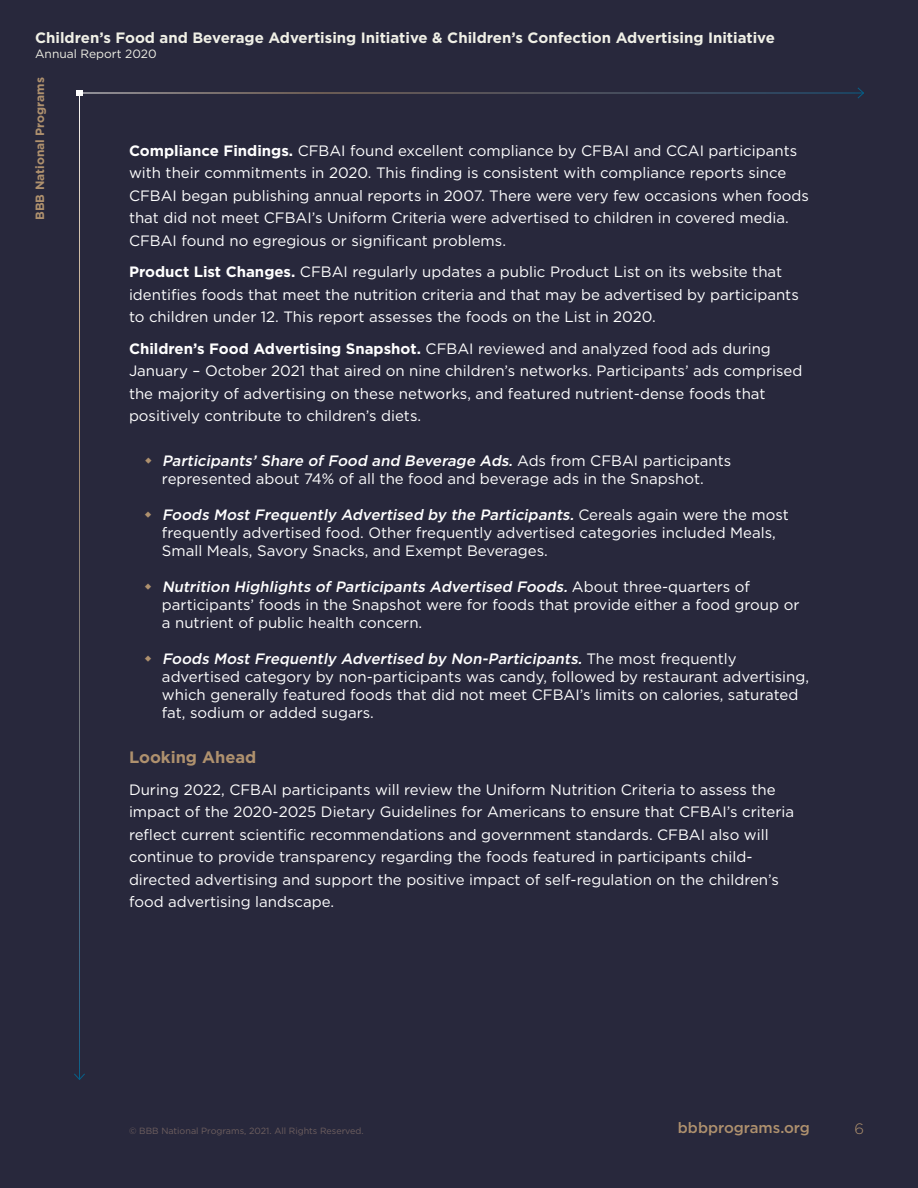
<style>
.page{position:relative;width:918px;height:1188px;background:#28283c}
.page>*{position:absolute;margin:0;border:0;box-sizing:border-box;transform-origin:0 0}
.t1{font:700 16.5px "Gotham";color:#af916e}
.t2{font:15px/22.5px "Gotham";color:#fff}
.t3{font:700 15px "Gotham";color:#f0f0e6}
.t4{font:500 15px "Gotham";color:#af916e}
.t5{font:300 15px "Gotham";color:#af916e}
.t6{font:700 12px "Gotham";color:#af916e}
.t7{font:12px "Gotham";color:#f0f0e6}
.t8{font:9px "Gotham";color:#6e5f5f}
.s1{font-weight:700}
.s2{font-weight:500;font-style:italic}
</style>
<div class="page">
<hr style="left:80px;top:93px;width:783px;height:1px;background:#fff">
<svg style="left:857px;top:87px;width:7px;height:12px"></svg>
<hr style="left:79px;top:93px;width:1px;height:986px;background:#fff">
<svg style="left:76px;top:90px;width:6px;height:6px"></svg>
<svg style="left:74px;top:1073px;width:11px;height:7px"></svg>
<p class="t3" style="left:35px;top:28px;width:741px">Children’s Food and Beverage Advertising Initiative &amp; Children’s Confection Advertising Initiative</p>
<p class="t7" style="left:35px;top:46px;width:123px">Annual Report 2020</p>
<p class="t6" style="left:32px;top:220px;width:144px;rotate:-90deg">BBB National Programs</p>
<p class="t2" style="left:129px;top:139px;width:682px"><span class="s1">Compliance Findings.</span> CFBAI found excellent compliance by CFBAI and CCAI participants with their commitments in 2020. This finding is consistent with compliance reports since CFBAI began publishing annual reports in 2007. There were very few occasions when foods that did not meet CFBAI’s Uniform Criteria were advertised to children in covered media.<br>CFBAI found no egregious or significant problems.</p>
<p class="t2" style="left:129px;top:261px;width:671px"><span class="s1">Product List Changes.</span> CFBAI regularly updates a public Product List on its website that identifies foods that meet the nutrition criteria and that may be advertised by participants to children under 12. This report assesses the foods on the List in 2020.</p>
<p class="t2" style="left:129px;top:337px;width:675px"><span class="s1">Children’s Food Advertising Snapshot.</span> CFBAI reviewed and analyzed food ads during January – October 2021 that aired on nine children’s networks. Participants’ ads comprised the majority of advertising on these networks, and featured nutrient-dense foods that positively contribute to children’s diets.</p>
<p class="t2" style="left:162px;top:452px;width:571px;line-height:18px"><span class="s2">Participants’ Share of Food and Beverage Ads.</span> A d s f r o m C F B A I p a r t i c i p a n t s represented about 74% of all the food and beverage ads in the Snapshot.</p>
<p class="t2" style="left:162px;top:506px;width:628px;line-height:18px"><span class="s2">Foods Most Frequently Advertised by the Participants.</span> C e r e a l s a g a i n w e r e t h e m o s t frequently advertised food. Other frequently advertised categories included Meals,<br>Small Meals, Savory Snacks, and Exempt Beverages.</p>
<p class="t2" style="left:162px;top:578px;width:639px;line-height:18px"><span class="s2">Nutrition Highlights of Participants Advertised Foods.</span> A b o u t t h r e e - q u a r t e r s o f participants’ foods in the Snapshot were for foods that provide either a food group or a nutrient of public health concern.</p>
<p class="t2" style="left:162px;top:650px;width:649px;line-height:18px"><span class="s2">Foods Most Frequently Advertised by Non-Participants.</span> T h e m o s t f r e q u e n t l y advertised category by non-participants was candy, followed by restaurant advertising, which generally featured foods that did not meet CFBAI’s limits on calories, saturated fat, sodium or added sugars.</p>
<p class="t1" style="left:129px;top:747px;width:129px">Looking Ahead</p>
<p class="t2" style="left:129px;top:778px;width:667px">During 2022, CFBAI participants will review the Uniform Nutrition Criteria to assess the impact of the 2020-2025 Dietary Guidelines for Americans to ensure that CFBAI’s criteria reflect current scientific recommendations and government standards. CFBAI also will continue to provide transparency regarding the foods featured in participants child&shy;directed advertising and support the positive impact of self-regulation on the children’s food advertising landscape.</p>
<p class="t8" style="left:129px;top:1125px;width:236px">© BBB National Programs, 2021. All Rights Reserved.</p>
<p class="t4" style="left:678px;top:1118px;width:134px">bbbprograms.org</p>
<p class="t5" style="left:854px;top:1119px;width:11px">6</p>
</div>
